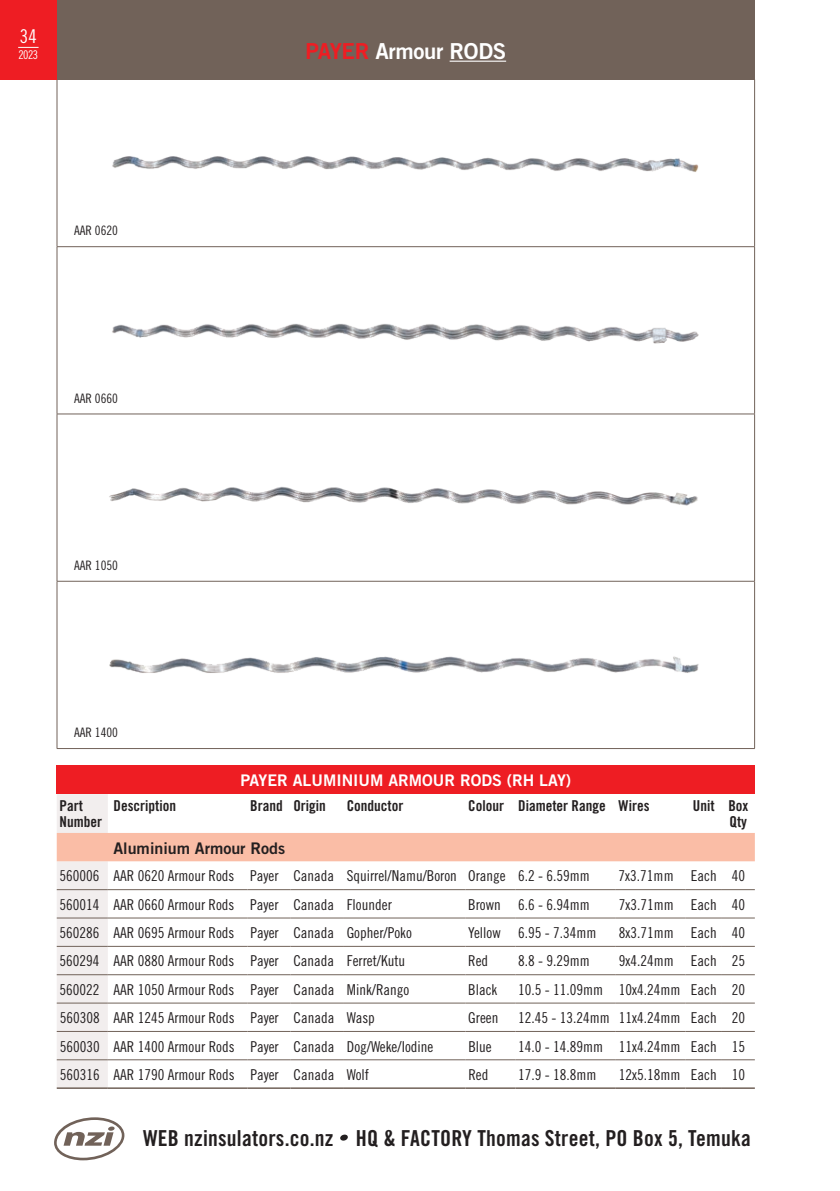
<style>
.page{position:relative;width:840px;height:1191px;background:#fff}
.page>*{position:absolute;margin:0;border:0;box-sizing:border-box;transform-origin:0 0}
.t1{font:22px "Trade Gothic Bold Cond Twenty";letter-spacing:.01em;color:#231f20}
.t2{font:22px "Trade Gothic Bold Two";letter-spacing:-.015em;color:#fff}
.t3{font:19px "Trade Gothic Cond Eighteen";color:#fff}
.t4{font:16px "Trade Gothic Bold Two";color:#fff}
.t5{font:16px "Trade Gothic Bold Two";color:#231f20}
.t6{font:15px "Trade Gothic Cond Eighteen";color:#231f20}
.t7{font:15px/16px "Trade Gothic Bold Cond Twenty";color:#231f20}
.t8{font:13px "Trade Gothic Cond Eighteen";color:#231f20}
.t9{font:12px "Trade Gothic Cond Eighteen";color:#fff}
.s1{color:#ee1d23}
</style>
<div class="page">
<div style="left:57px;top:765px;width:697px;height:29px;background:#ee1d23"></div>
<svg style="left:57px;top:794px;width:697px;height:293px"></svg>
<hr style="left:57px;top:889px;width:51px;height:1px;background:#716259">
<hr style="left:108px;top:889px;width:139px;height:1px;background:#716259">
<hr style="left:247px;top:889px;width:43px;height:1px;background:#716259">
<hr style="left:290px;top:889px;width:54px;height:1px;background:#716259">
<hr style="left:344px;top:889px;width:121px;height:1px;background:#716259">
<hr style="left:465px;top:889px;width:50px;height:1px;background:#716259">
<hr style="left:515px;top:889px;width:100px;height:1px;background:#716259">
<hr style="left:615px;top:889px;width:70px;height:1px;background:#716259">
<hr style="left:685px;top:889px;width:36px;height:1px;background:#716259">
<hr style="left:721px;top:889px;width:33px;height:1px;background:#716259">
<hr style="left:57px;top:917px;width:51px;height:1px;background:#716259">
<hr style="left:108px;top:917px;width:139px;height:1px;background:#716259">
<hr style="left:247px;top:917px;width:43px;height:1px;background:#716259">
<hr style="left:290px;top:917px;width:54px;height:1px;background:#716259">
<hr style="left:344px;top:917px;width:121px;height:1px;background:#716259">
<hr style="left:465px;top:917px;width:50px;height:1px;background:#716259">
<hr style="left:515px;top:917px;width:100px;height:1px;background:#716259">
<hr style="left:615px;top:917px;width:70px;height:1px;background:#716259">
<hr style="left:685px;top:917px;width:36px;height:1px;background:#716259">
<hr style="left:721px;top:917px;width:33px;height:1px;background:#716259">
<hr style="left:57px;top:946px;width:51px;height:1px;background:#716259">
<hr style="left:108px;top:946px;width:139px;height:1px;background:#716259">
<hr style="left:247px;top:946px;width:43px;height:1px;background:#716259">
<hr style="left:290px;top:946px;width:54px;height:1px;background:#716259">
<hr style="left:344px;top:946px;width:121px;height:1px;background:#716259">
<hr style="left:465px;top:946px;width:50px;height:1px;background:#716259">
<hr style="left:515px;top:946px;width:100px;height:1px;background:#716259">
<hr style="left:615px;top:946px;width:70px;height:1px;background:#716259">
<hr style="left:685px;top:946px;width:36px;height:1px;background:#716259">
<hr style="left:721px;top:946px;width:33px;height:1px;background:#716259">
<hr style="left:57px;top:974px;width:51px;height:1px;background:#716259">
<hr style="left:108px;top:974px;width:139px;height:1px;background:#716259">
<hr style="left:247px;top:974px;width:43px;height:1px;background:#716259">
<hr style="left:290px;top:974px;width:54px;height:1px;background:#716259">
<hr style="left:344px;top:974px;width:121px;height:1px;background:#716259">
<hr style="left:465px;top:974px;width:50px;height:1px;background:#716259">
<hr style="left:515px;top:974px;width:100px;height:1px;background:#716259">
<hr style="left:615px;top:974px;width:70px;height:1px;background:#716259">
<hr style="left:685px;top:974px;width:36px;height:1px;background:#716259">
<hr style="left:721px;top:974px;width:33px;height:1px;background:#716259">
<hr style="left:57px;top:1002px;width:51px;height:1px;background:#716259">
<hr style="left:108px;top:1002px;width:139px;height:1px;background:#716259">
<hr style="left:247px;top:1002px;width:43px;height:1px;background:#716259">
<hr style="left:290px;top:1002px;width:54px;height:1px;background:#716259">
<hr style="left:344px;top:1002px;width:121px;height:1px;background:#716259">
<hr style="left:465px;top:1002px;width:50px;height:1px;background:#716259">
<hr style="left:515px;top:1002px;width:100px;height:1px;background:#716259">
<hr style="left:615px;top:1002px;width:70px;height:1px;background:#716259">
<hr style="left:685px;top:1002px;width:36px;height:1px;background:#716259">
<hr style="left:721px;top:1002px;width:33px;height:1px;background:#716259">
<hr style="left:57px;top:1031px;width:51px;height:1px;background:#716259">
<hr style="left:108px;top:1031px;width:139px;height:1px;background:#716259">
<hr style="left:247px;top:1031px;width:43px;height:1px;background:#716259">
<hr style="left:290px;top:1031px;width:54px;height:1px;background:#716259">
<hr style="left:344px;top:1031px;width:121px;height:1px;background:#716259">
<hr style="left:465px;top:1031px;width:50px;height:1px;background:#716259">
<hr style="left:515px;top:1031px;width:100px;height:1px;background:#716259">
<hr style="left:615px;top:1031px;width:70px;height:1px;background:#716259">
<hr style="left:685px;top:1031px;width:36px;height:1px;background:#716259">
<hr style="left:721px;top:1031px;width:33px;height:1px;background:#716259">
<hr style="left:57px;top:1059px;width:51px;height:1px;background:#716259">
<hr style="left:108px;top:1059px;width:139px;height:1px;background:#716259">
<hr style="left:57px;top:1087px;width:51px;height:2px;background:#716259">
<hr style="left:108px;top:1087px;width:139px;height:2px;background:#716259">
<hr style="left:247px;top:1087px;width:43px;height:2px;background:#716259">
<hr style="left:290px;top:1087px;width:54px;height:2px;background:#716259">
<hr style="left:344px;top:1087px;width:121px;height:2px;background:#716259">
<hr style="left:465px;top:1087px;width:50px;height:2px;background:#716259">
<hr style="left:515px;top:1087px;width:100px;height:2px;background:#716259">
<hr style="left:615px;top:1087px;width:70px;height:2px;background:#716259">
<hr style="left:685px;top:1087px;width:36px;height:2px;background:#716259">
<hr style="left:721px;top:1087px;width:33px;height:2px;background:#716259">
<hr style="left:247px;top:1059px;width:43px;height:1px;background:#716259">
<hr style="left:290px;top:1059px;width:54px;height:1px;background:#716259">
<hr style="left:344px;top:1059px;width:121px;height:1px;background:#716259">
<hr style="left:465px;top:1059px;width:50px;height:1px;background:#716259">
<hr style="left:515px;top:1059px;width:100px;height:1px;background:#716259">
<hr style="left:615px;top:1059px;width:70px;height:1px;background:#716259">
<hr style="left:685px;top:1059px;width:36px;height:1px;background:#716259">
<hr style="left:721px;top:1059px;width:33px;height:1px;background:#716259">
<hr style="left:57px;top:79px;width:1px;height:167px;background:#716259">
<hr style="left:57px;top:413px;width:697px;height:1px;background:#716259">
<hr style="left:57px;top:581px;width:697px;height:1px;background:#716259">
<hr style="left:753px;top:79px;width:1px;height:167px;background:#716259">
<hr style="left:57px;top:246px;width:697px;height:1px;background:#716259">
<hr style="left:57px;top:247px;width:1px;height:167px;background:#716259">
<hr style="left:753px;top:247px;width:1px;height:167px;background:#716259">
<hr style="left:57px;top:414px;width:1px;height:167px;background:#716259">
<hr style="left:753px;top:414px;width:1px;height:167px;background:#716259">
<hr style="left:57px;top:581px;width:1px;height:167px;background:#716259">
<hr style="left:753px;top:581px;width:1px;height:167px;background:#716259">
<hr style="left:57px;top:748px;width:697px;height:1px;background:#716259">
<img style="left:112px;top:156px;width:587px;height:16px">
<img style="left:112px;top:323px;width:587px;height:21px">
<img style="left:109px;top:486px;width:589px;height:20px">
<img style="left:109px;top:656px;width:590px;height:17px">
<div style="left:57px;top:0;width:697px;height:79px;background:#716259"></div>
<svg style="left:54px;top:1117px;width:70px;height:43px"></svg>
<div style="left:340px;top:1134px;width:8px;height:6px;background:#231f20;border-radius:50%"></div>
<div style="left:0;top:0;width:57px;height:79px;background:#ee1d23"></div>
<hr style="left:449px;top:61px;width:57px;height:1px;background:#fff">
<svg style="left:18px;top:47px;width:21px;height:1px"></svg>
<p class="t3" style="left:20px;top:25px;width:18px">34</p>
<p class="t9" style="left:18px;top:48px;width:21px">2023</p>
<h1 class="t2" style="left:305px;top:37px;width:202px"><span class="s1">PAYER</span> Armour RODS</h1>
<p class="t8" style="left:74px;top:223px;width:46px">AAR 0620</p>
<p class="t8" style="left:74px;top:390px;width:46px">AAR 0660</p>
<p class="t8" style="left:74px;top:557px;width:46px">AAR 1050</p>
<p class="t8" style="left:74px;top:725px;width:46px">AAR 1400</p>
<p class="t4" style="left:240px;top:770px;width:332px">PAYER ALUMINIUM ARMOUR RODS (RH LAY)</p>
<p class="t7" style="left:60px;top:798px;width:44px">Part<br>Number</p>
<p class="t7" style="left:113px;top:798px;width:64px">Description</p>
<p class="t7" style="left:250px;top:798px;width:77px">Brand Origin</p>
<p class="t7" style="left:346px;top:798px;width:58px">Conductor</p>
<p class="t7" style="left:468px;top:798px;width:183px">Colour Diameter Range Wires</p>
<p class="t7" style="left:692px;top:798px;width:57px;text-align:right">Unit Box<br>Qty</p>
<p class="t5" style="left:113px;top:838px;width:173px">Aluminium Armour Rods</p>
<p class="t6" style="left:60px;top:867px;width:531px">560006 AAR 0620 Armour Rods Payer Canada Squirrel/Namu/Boron Orange 6.2 - 6.59mm</p>
<p class="t6" style="left:618px;top:867px;width:128px">7x3.71mm Each 40</p>
<p class="t6" style="left:60px;top:895px;width:333px">560014 AAR 0660 Armour Rods Payer Canada Flounder</p>
<p class="t6" style="left:468px;top:895px;width:123px">Brown 6.6 - 6.94mm</p>
<p class="t6" style="left:618px;top:895px;width:128px">7x3.71mm Each 40</p>
<p class="t6" style="left:60px;top:923px;width:353px">560286 AAR 0695 Armour Rods Payer Canada Gopher/Poko</p>
<p class="t6" style="left:468px;top:923px;width:130px">Yellow 6.95 - 7.34mm</p>
<p class="t6" style="left:618px;top:923px;width:128px">8x3.71mm Each 40</p>
<p class="t6" style="left:60px;top:952px;width:347px">560294 AAR 0880 Armour Rods Payer Canada Ferret/Kutu</p>
<p class="t6" style="left:468px;top:952px;width:21px">Red</p>
<p class="t6" style="left:518px;top:952px;width:73px">8.8 - 9.29mm</p>
<p class="t6" style="left:618px;top:952px;width:128px">9x4.24mm Each 25</p>
<p class="t6" style="left:60px;top:980px;width:351px">560022 AAR 1050 Armour Rods Payer Canada Mink/Rango</p>
<p class="t6" style="left:468px;top:980px;width:31px">Black</p>
<p class="t6" style="left:518px;top:980px;width:228px">10.5 - 11.09mm 10x4.24mm Each 20</p>
<p class="t6" style="left:60px;top:1009px;width:316px">560308 AAR 1245 Armour Rods Payer Canada Wasp</p>
<p class="t6" style="left:468px;top:1009px;width:31px">Green</p>
<p class="t6" style="left:518px;top:1009px;width:228px">12.45 - 13.24mm 11x4.24mm Each 20</p>
<p class="t6" style="left:60px;top:1037px;width:375px">560030 AAR 1400 Armour Rods Payer Canada Dog/Weke/Iodine</p>
<p class="t6" style="left:468px;top:1037px;width:25px">Blue</p>
<p class="t6" style="left:518px;top:1037px;width:228px">14.0 - 14.89mm 11x4.24mm Each 15</p>
<p class="t6" style="left:60px;top:1065px;width:311px">560316 AAR 1790 Armour Rods Payer Canada Wolf</p>
<p class="t6" style="left:468px;top:1065px;width:21px">Red</p>
<p class="t6" style="left:518px;top:1065px;width:80px">17.9 - 18.8mm</p>
<p class="t6" style="left:618px;top:1065px;width:128px">12x5.18mm Each 10</p>
<h1 class="t1" style="left:143px;top:1124px;width:609px">WEB nzinsulators.co.nz HQ &amp; FACTORY Thomas Street, PO Box 5, Temuka</h1>
</div>
